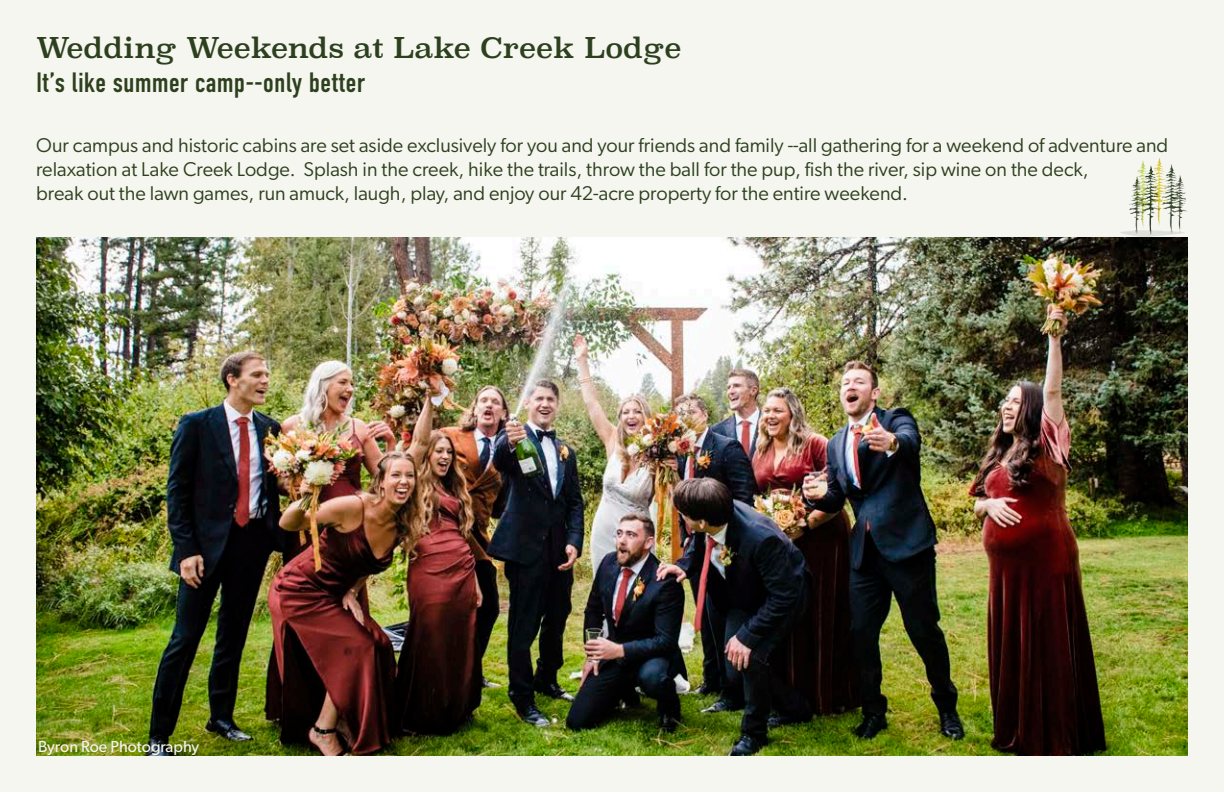
<style>
.page{position:relative;width:1224px;height:792px;background:#f5f6ef}
.page>*{position:absolute;margin:0;border:0;box-sizing:border-box;transform-origin:0 0}
.Pull_Text{font:28px "Superclarendon";color:#2d401e}
.Pull_Text-2{font:28px "DIN Condensed";color:#2d401e}
.Pull_Text-3{font:20px/24px "Gibson";color:#2d401e}
.Pull_Text-4{font:16px "Gibson";color:#f5f6ef}
</style>
<div class="page">
<img style="left:36px;top:238px;width:1152px;height:518px">
<img style="left:1131px;top:159px;width:28px;height:43px">
<p class="Pull_Text" style="left:36px;top:29px;width:647px">Wedding Weekends at Lake Creek Lodge</p>
<p class="Pull_Text-2" style="left:36px;top:66px;width:330px">It’s like summer camp--only better</p>
<p class="Pull_Text-3" style="left:36px;top:132px;width:1134px">Our campus and historic cabins are set aside exclusively for you and your friends and family --all gathering for a weekend of adventure and relaxation at Lake Creek Lodge. Splash in the creek, hike the trails, throw the ball for the pup, fish the river, sip wine on the deck,<br>break out the lawn games, run amuck, laugh, play, and enjoy our 42-acre property for the entire weekend.</p>
<p class="Pull_Text-4" style="left:38px;top:736px;width:163px">Byron Roe Photography</p>
</div>
